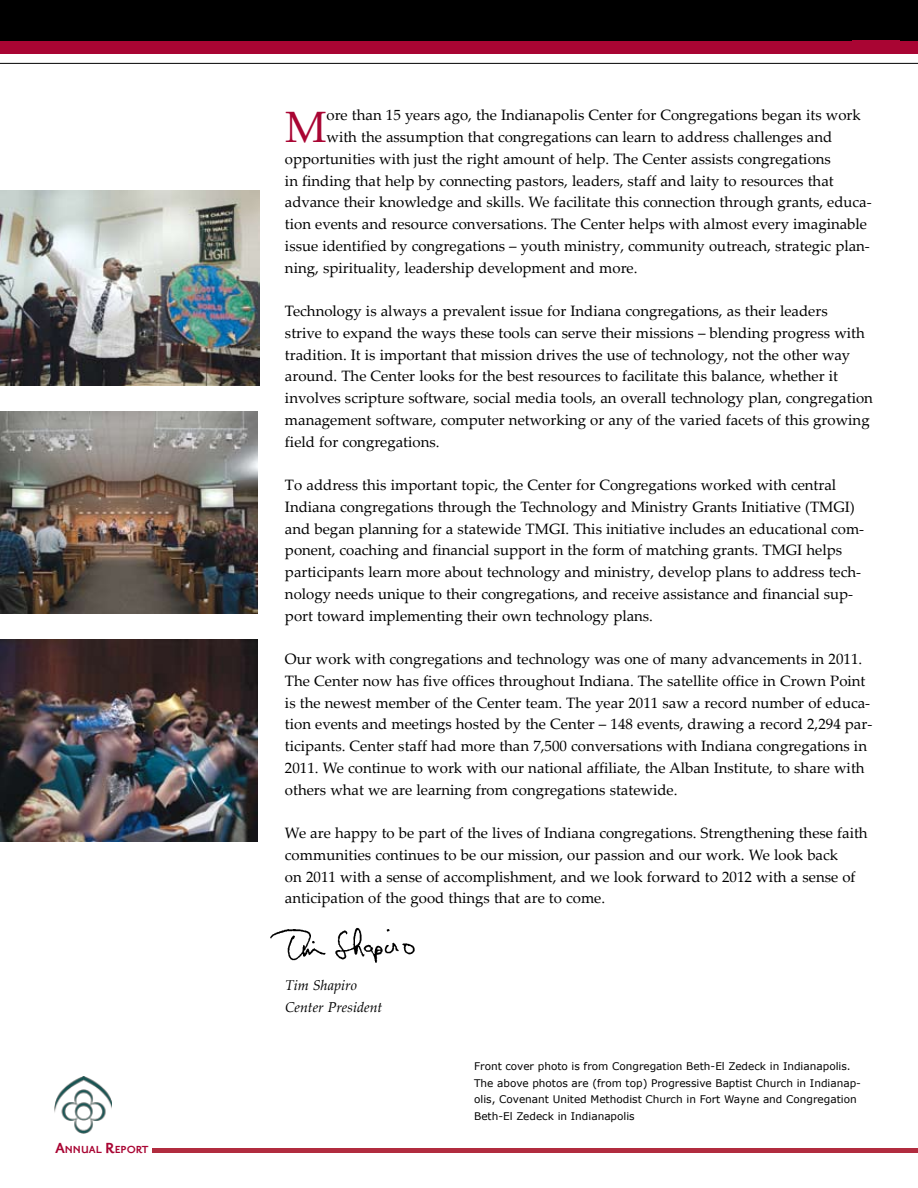
<style>
.page{position:relative;width:918px;height:1188px;background:#fff}
.page>*{position:absolute;margin:0;border:0;box-sizing:border-box;transform-origin:0 0}
.t1{font:43.95px "Palatino Linotype";color:#a90533}
.t2{font:15px/21.8px "Palatino Linotype";color:#000}
.t3{font:italic 14.25px/21.8px "Palatino Linotype";color:#000}
.t4{font:700 12.6px "Priori San";color:#a90533}
.t5{font:10.5px/16.5px "Verdana";color:#000}
.s1{font-size:18px}
</style>
<div class="page">
<img style="left:54px;top:1076px;width:57px;height:58px">
<div style="left:153px;top:1148px;width:765px;height:5px;background:#b12c3f"></div>
<div style="left:0;top:40px;width:918px;height:14px;background:#a90533"></div>
<hr style="left:0;top:63px;width:918px;height:1px;background:#000">
<img style="left:270px;top:927px;width:145px;height:36px">
<img style="left:0;top:639px;width:258px;height:203px">
<img style="left:0;top:411px;width:258px;height:203px">
<img style="left:0;top:190px;width:260px;height:196px">
<div style="left:0;top:0;width:918px;height:40px;background:#000"></div>
<p class="t4" style="left:55px;top:1142px;width:95px"><span class="s1">A</span>nnual <span class="s1">R</span>eport</p>
<h1 class="t1" style="left:285px;top:96px;width:43px">M</h1>
<p class="t2" style="left:327px;top:104px;width:536px">ore than 15 years ago, the Indianapolis Center for Congregations began its work</p>
<p class="t2" style="left:327px;top:126px;width:507px">with the assumption that congregations can learn to address challenges and</p>
<p class="t2" style="left:285px;top:147px;width:547px">opportunities with just the right amount of help. The Center assists congregations</p>
<p class="t2" style="left:285px;top:169px;width:550px">in finding that help by connecting pastors, leaders, staff and laity to resources that</p>
<p class="t2" style="left:285px;top:191px;width:588px">advance their knowledge and skills. We facilitate this connection through grants, educa-</p>
<p class="t2" style="left:285px;top:213px;width:584px">tion events and resource conversations. The Center helps with almost every imaginable</p>
<p class="t2" style="left:285px;top:234px;width:586px">issue identified by congregations – youth ministry, community outreach, strategic plan-</p>
<p class="t2" style="left:285px;top:256px;width:354px">ning, spirituality, leadership development and more.</p>
<p class="t2" style="left:285px;top:300px;width:590px">Technology is always a prevalent issue for Indiana congregations, as their leaders<br>strive to expand the ways these tools can serve their missions – blending progress with tradition. It is important that mission drives the use of technology, not the other way around. The Center looks for the best resources to facilitate this balance, whether it involves scripture software, social media tools, an overall technology plan, congregation management software, computer networking or any of the varied facets of this growing field for congregations.</p>
<p class="t2" style="left:285px;top:474px;width:581px">To address this important topic, the Center for Congregations worked with central Indiana congregations through the Technology and Ministry Grants Initiative (TMGI) and began planning for a statewide TMGI. This initiative includes an educational com&shy;ponent, coaching and financial support in the form of matching grants. TMGI helps participants learn more about technology and ministry, develop plans to address tech&shy;nology needs unique to their congregations, and receive assistance and financial sup&shy;port toward implementing their own technology plans.</p>
<p class="t2" style="left:285px;top:648px;width:589px">Our work with congregations and technology was one of many advancements in 2011.<br>The Center now has five offices throughout Indiana. The satellite office in Crown Point is the newest member of the Center team. The year 2011 saw a record number of educa&shy;tion events and meetings hosted by the Center – 148 events, drawing a record 2,294 par&shy;ticipants. Center staff had more than 7,500 conversations with Indiana congregations in 2011. We continue to work with our national affiliate, the Alban Institute, to share with others what we are learning from congregations statewide.</p>
<p class="t2" style="left:285px;top:822px;width:584px">We are happy to be part of the lives of Indiana congregations. Strengthening these faith communities continues to be our mission, our passion and our work. We look back<br>on 2011 with a sense of accomplishment, and we look forward to 2012 with a sense of anticipation of the good things that are to come.</p>
<p class="t3" style="left:285px;top:974px;width:99px">Tim Shapiro<br>Center President</p>
<p class="t5" style="left:474px;top:1058px;width:388px">Front cover photo is from Congregation Beth-El Zedeck in Indianapolis.<br>The above photos are (from top) Progressive Baptist Church in Indianap&shy;olis, Covenant United Methodist Church in Fort Wayne and Congregation Beth-El Zedeck in Indianapolis</p>
</div>
